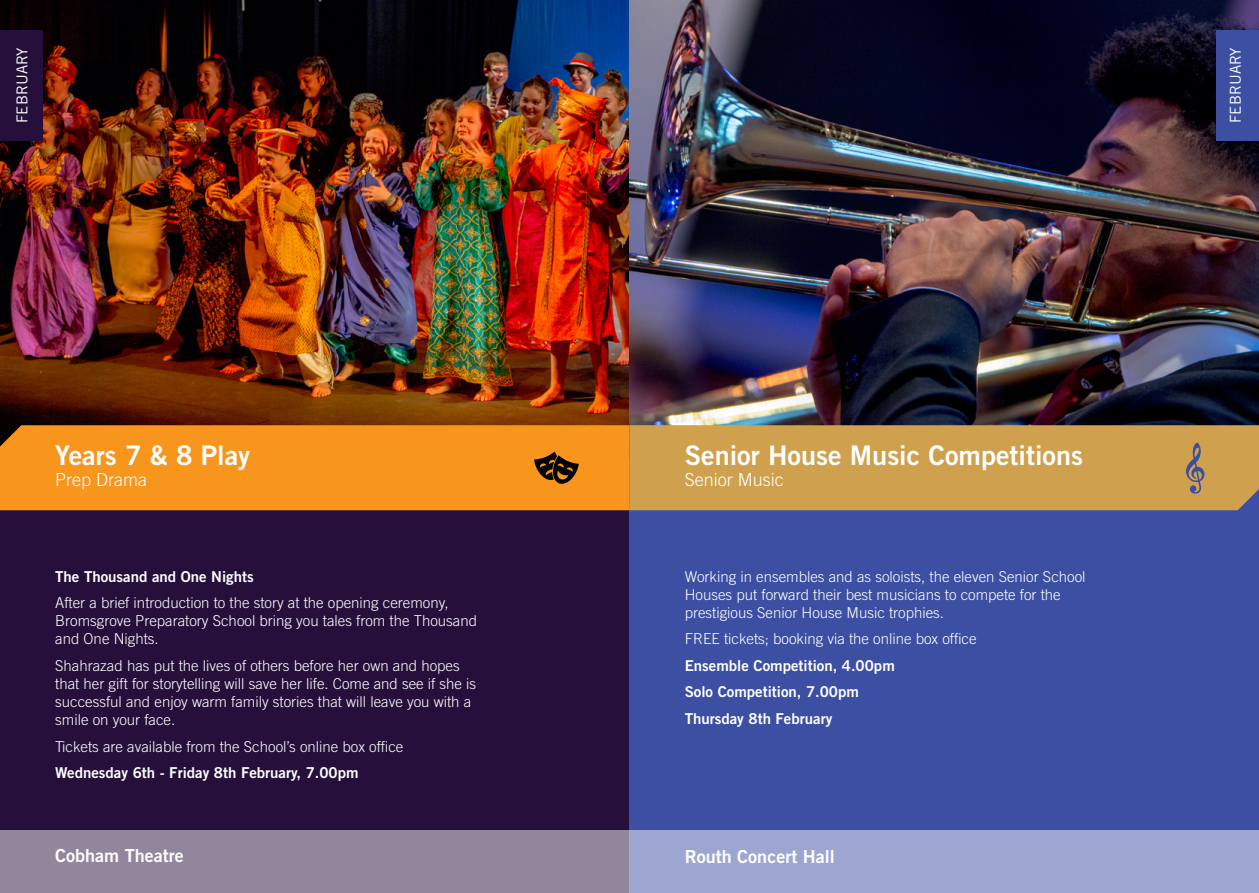
<style>
.page{position:relative;width:1259px;height:893px;background:#fff}
.page>*{position:absolute;margin:0;border:0;box-sizing:border-box;transform-origin:0 0}
.t1{font:27px "Trade Gothic Bold Two";color:#fff}
.t2{font:18px "Trade Gothic Bold Two";color:#fff}
.t3{font:300 18px "Trade Gothic";color:#fff}
.t4{font:300 15px/18px "Trade Gothic";color:#fff}
.t5{font:15px/26.5px "Trade Gothic Bold Two";color:#fff}
.t6{font:15px "Trade Gothic";color:#fff}
</style>
<div class="page">
<div style="left:0;top:468px;width:629px;height:425px;background:#270f3b"></div>
<div style="left:629px;top:455px;width:630px;height:438px;background:#3c4fa2"></div>
<svg style="left:0;top:830px;width:1259px;height:63px;background:#9796b6"></svg>
<img style="left:0;top:0;width:629px;height:425px">
<img style="left:629px;top:0;width:630px;height:425px">
<div style="left:0;top:425px;width:629px;height:85px;background:#f8951d"></div>
<div style="left:629px;top:425px;width:630px;height:85px;background:#cfa14e"></div>
<svg style="left:1186px;top:443px;width:18px;height:51px"></svg>
<svg style="left:534px;top:452px;width:45px;height:32px"></svg>
<div style="left:0;top:30px;width:43px;height:110px;background:#270f3b"></div>
<div style="left:1216px;top:30px;width:43px;height:110px;background:#3c4fa2"></div>
<p class="t6" style="left:13px;top:123px;width:75px;rotate:-90deg">february</p>
<p class="t6" style="left:1226px;top:123px;width:75px;rotate:-90deg">february</p>
<h1 class="t1" style="left:55px;top:438px;width:196px">Years 7 &amp; 8 Play</h1>
<p class="t3" style="left:55px;top:469px;width:93px">Prep Drama</p>
<p class="t5" style="left:55px;top:563px;width:200px">The Thousand and One Nights</p>
<p class="t4" style="left:55px;top:594px;width:423px">After a brief introduction to the story at the opening ceremony,<br>Bromsgrove Preparatory School bring you tales from the Thousand and One Nights.</p>
<p class="t4" style="left:55px;top:656px;width:422px">Shahrazad has put the lives of others before her own and hopes that her gift for storytelling will save her life. Come and see if she is successful and enjoy warm family stories that will leave you with a smile on your face.</p>
<p class="t4" style="left:55px;top:737px;width:350px">Tickets are available from the School’s online box office</p>
<p class="t5" style="left:55px;top:759px;width:305px">Wednesday 6th - Friday 8th February, 7.00pm</p>
<h1 class="t1" style="left:685px;top:438px;width:400px">Senior House Music Competitions</h1>
<p class="t3" style="left:685px;top:469px;width:100px">Senior Music</p>
<p class="t4" style="left:685px;top:567px;width:402px">Working in ensembles and as soloists, the eleven Senior School<br>Houses put forward their best musicians to compete for the prestigious Senior House Music trophies.</p>
<p class="t4" style="left:685px;top:630px;width:293px">FREE tickets; booking via the online box office</p>
<p class="t5" style="left:685px;top:652px;width:211px">Ensemble Competition, 4.00pm<br>Solo Competition, 7.00pm<br>Thursday 8th February</p>
<p class="t2" style="left:55px;top:844px;width:130px">Cobham Theatre</p>
<p class="t2" style="left:685px;top:845px;width:151px">Routh Concert Hall</p>
</div>
